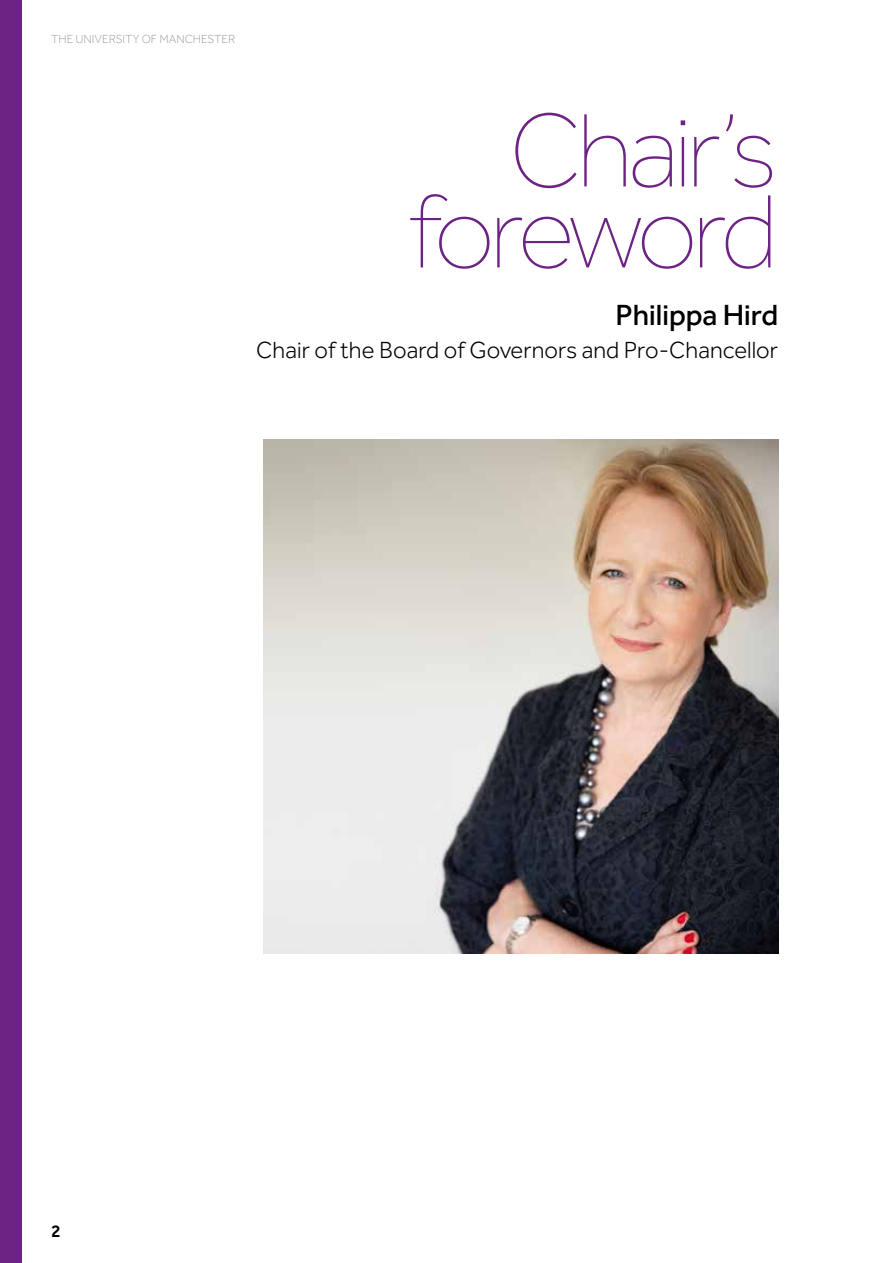
<style>
.page{position:relative;width:893px;height:1263px;background:#fff}
.page>*{position:absolute;margin:0;border:0;box-sizing:border-box;transform-origin:0 0}
.H_Title{font:100 108px/81px "Effra CC";letter-spacing:-.05em;color:#6c2383;text-align:right}
.P_Name_under_title{font:500 30px "Effra CC";color:#000}
.P_Intro_and_job_title{font:300 24px "Effra CC";color:#000}
.t1{font:500 18px "Effra";color:#000}
.t2{font:300 12px "Effra";color:#9d9d9c}
</style>
<div class="page">
<div style="left:0;top:0;width:21px;height:1263px;background:#6c2383"></div>
<img style="left:264px;top:439px;width:514px;height:515px">
<p class="t2" style="left:51px;top:32px;width:186px">THE UNIVERSITY OF MANCHESTER</p>
<p class="H_Title" style="left:408px;top:121px;width:372px">Chair’s foreword</p>
<p class="P_Name_under_title" style="left:615px;top:296px;width:164px">Philippa Hird</p>
<p class="P_Intro_and_job_title" style="left:256px;top:336px;width:523px">Chair of the Board of Governors and Pro-Chancellor</p>
<p class="t1" style="left:51px;top:1220px;width:11px">2</p>
</div>
